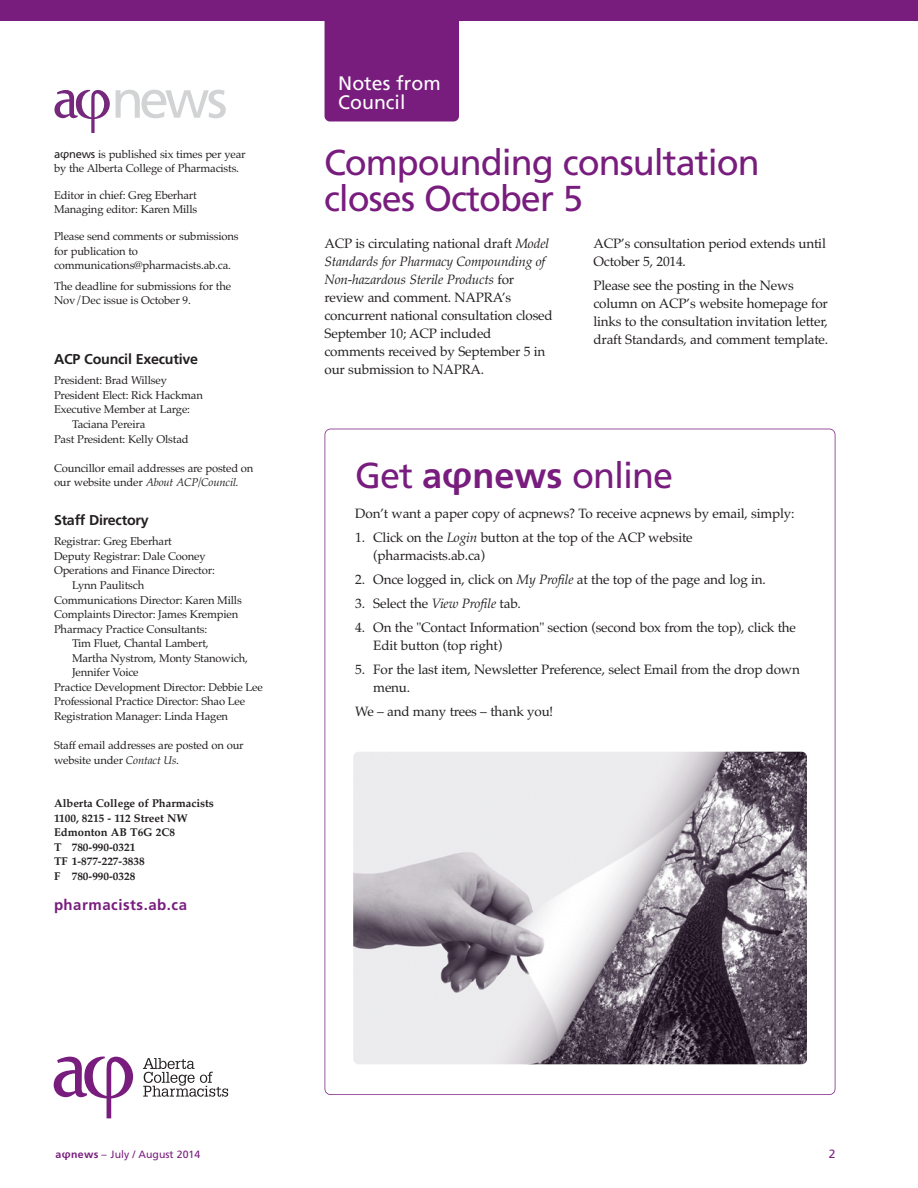
<style>
.page{position:relative;width:918px;height:1188px;background:#fff}
.page>*{position:absolute;margin:0;border:0;box-sizing:border-box;transform-origin:0 0}
.t1{font:53.7px "Frutiger";color:#d1d3d4}
.t2{font:36px/36px "Frutiger";letter-spacing:-.03em;color:#781d7e}
.t3{font:19.5px/19.5px "Frutiger";color:#fff}
.t4{font:700 15px "Frutiger";letter-spacing:.035em;color:#781d7e}
.t5{font:700 14.25px "Frutiger";letter-spacing:-.015em;color:#231f20}
.t6{font:13.5px/18px "Palatino";letter-spacing:-.015em;color:#231f20}
.t7{font:12px "Frutiger";color:#781d7e}
.t8{font:11.25px/14.5px "Palatino";letter-spacing:-.015em;color:#231f20}
.t9{font:700 11.25px/14.5px "Palatino";color:#231f20}
.t10{font:10.5px "Frutiger";color:#781d7e}
.s1{font-family:"Frutiger"}
.s2{font-family:"Lucida Grande"}
.s3{font-style:italic}
.s4{font-weight:700}
.s5{font-family:"Lucida Grande";font-weight:700}
</style>
<div class="page">
<div style="left:0;top:0;width:918px;height:20px;background:#781d7e"></div>
<svg style="left:143px;top:1058px;width:85px;height:39px"></svg>
<svg style="left:54px;top:1057px;width:79px;height:61px"></svg>
<svg style="left:54px;top:90px;width:56px;height:43px"></svg>
<div style="left:325px;top:20px;width:134px;height:102px;background:#781d7e"></div>
<div style="left:325px;top:429px;width:510px;height:666px;border:2px solid #781d7e;border-radius:6px"></div>
<img style="left:353px;top:752px;width:454px;height:312px;border-radius:5px">
<h1 class="t1" style="left:111px;top:77px;width:118px">news</h1>
<p class="t8" style="left:54px;top:148px;width:193px"><span class="s1">a</span><span class="s2">φ</span><span class="s1">news</span> is published six times per year by the Alberta College of Pharmacists.</p>
<p class="t8" style="left:54px;top:189px;width:145px">Editor in chief: Greg Eberhart<br>Managing editor: Karen Mills</p>
<p class="t8" style="left:54px;top:230px;width:186px">Please send comments or submissions for publication to communications@pharmacists.ab.ca.</p>
<p class="t8" style="left:54px;top:280px;width:179px">The deadline for submissions for the<br>Nov/Dec issue is October 9.</p>
<p class="t5" style="left:54px;top:353px;width:146px">ACP Council Executive</p>
<p class="t8" style="left:54px;top:374px;width:114px">President: Brad Willsey</p>
<p class="t8" style="left:54px;top:389px;width:150px">President Elect: Rick Hackman</p>
<p class="t8" style="left:54px;top:404px;width:138px">Executive Member at Large:</p>
<p class="t8" style="left:72px;top:418px;width:75px">Taciana Pereira</p>
<p class="t8" style="left:54px;top:433px;width:136px">Past President: Kelly Olstad</p>
<p class="t8" style="left:54px;top:462px;width:201px">Councillor email addresses are posted on our website under <span class="s3">About ACP/Council.</span></p>
<p class="t5" style="left:54px;top:514px;width:96px">Staff Directory</p>
<p class="t8" style="left:54px;top:535px;width:119px">Registrar: Greg Eberhart</p>
<p class="t8" style="left:54px;top:550px;width:153px">Deputy Registrar: Dale Cooney</p>
<p class="t8" style="left:54px;top:565px;width:162px">Operations and Finance Director:</p>
<p class="t8" style="left:72px;top:579px;width:74px">Lynn Paulitsch</p>
<p class="t8" style="left:54px;top:594px;width:189px">Communications Director: Karen Mills</p>
<p class="t8" style="left:54px;top:608px;width:186px">Complaints Director: James Krempien</p>
<p class="t8" style="left:54px;top:623px;width:155px">Pharmacy Practice Consultants:</p>
<p class="t8" style="left:72px;top:637px;width:138px">Tim Fluet, Chantal Lambert,</p>
<p class="t8" style="left:72px;top:652px;width:177px">Martha Nystrom, Monty Stanowich,</p>
<p class="t8" style="left:72px;top:666px;width:68px">Jennifer Voice</p>
<p class="t8" style="left:54px;top:681px;width:210px">Practice Development Director: Debbie Lee</p>
<p class="t8" style="left:54px;top:696px;width:193px">Professional Practice Director: Shao Lee</p>
<p class="t8" style="left:54px;top:710px;width:176px">Registration Manager: Linda Hagen</p>
<p class="t8" style="left:54px;top:739px;width:191px">Staff email addresses are posted on our website under <span class="s3">Contact Us</span>.</p>
<p class="t9" style="left:54px;top:797px;width:161px">Alberta College of Pharmacists<br>1100, 8215 - 112 Street NW<br>Edmonton AB T6G 2C8<br>T 780-990-0321<br>TF 1-877-227-3838<br>F 780-990-0328</p>
<h3 class="t4" style="left:54px;top:898px;width:135px">pharmacists.ab.ca</h3>
<h3 class="t3" style="left:338px;top:75px;width:104px">Notes from<br>Council</h3>
<h2 class="t2" style="left:324px;top:148px;width:437px">Compounding consultation closes October 5</h2>
<p class="t6" style="left:325px;top:236px;width:230px">ACP is circulating national draft <span class="s3">Model Standards for Pharmacy Compounding of Non-hazardous Sterile Products</span> for review and comment. NAPRA’s concurrent national consultation closed September 10; ACP included comments received by September 5 in our submission to NAPRA.</p>
<p class="t6" style="left:593px;top:236px;width:234px">ACP’s consultation period extends until<br>October 5, 2014.</p>
<p class="t6" style="left:593px;top:278px;width:236px">Please see the posting in the News column on ACP’s website homepage for links to the consultation invitation letter, draft Standards, and comment template.</p>
<h2 class="t2" style="left:355px;top:460px;width:319px">Get <span class="s4">a</span><span class="s5">φ</span><span class="s4">news</span> online</h2>
<p class="t6" style="left:355px;top:506px;width:441px">Don’t want a paper copy of acpnews? To receive acpnews by email, simply:</p>
<p class="t6" style="left:373px;top:530px;width:321px;text-indent:-18px">1. Click on the <span class="s3">Login</span> button at the top of the ACP website (pharmacists.ab.ca)</p>
<p class="t6" style="left:355px;top:572px;width:412px">2. Once logged in, click on <span class="s3">My Profile</span> at the top of the page and log in.</p>
<p class="t6" style="left:355px;top:596px;width:167px">3. Select the <span class="s3">View Profile</span> tab.</p>
<p class="t6" style="left:373px;top:620px;width:424px;text-indent:-18px">4. On the "Contact Information" section (second box from the top), click the<br>Edit button (top right)</p>
<p class="t6" style="left:373px;top:662px;width:428px;text-indent:-18px">5. For the last item, Newsletter Preference, select Email from the drop down menu.</p>
<p class="t6" style="left:355px;top:704px;width:200px">We – and many trees – thank you!</p>
<p class="t10" style="left:56px;top:1150px;width:146px"><span class="s4">a</span><span class="s5">φ</span><span class="s4">news</span> – July / August 2014</p>
<p class="t7" style="left:829px;top:1149px;width:8px">2</p>
</div>
